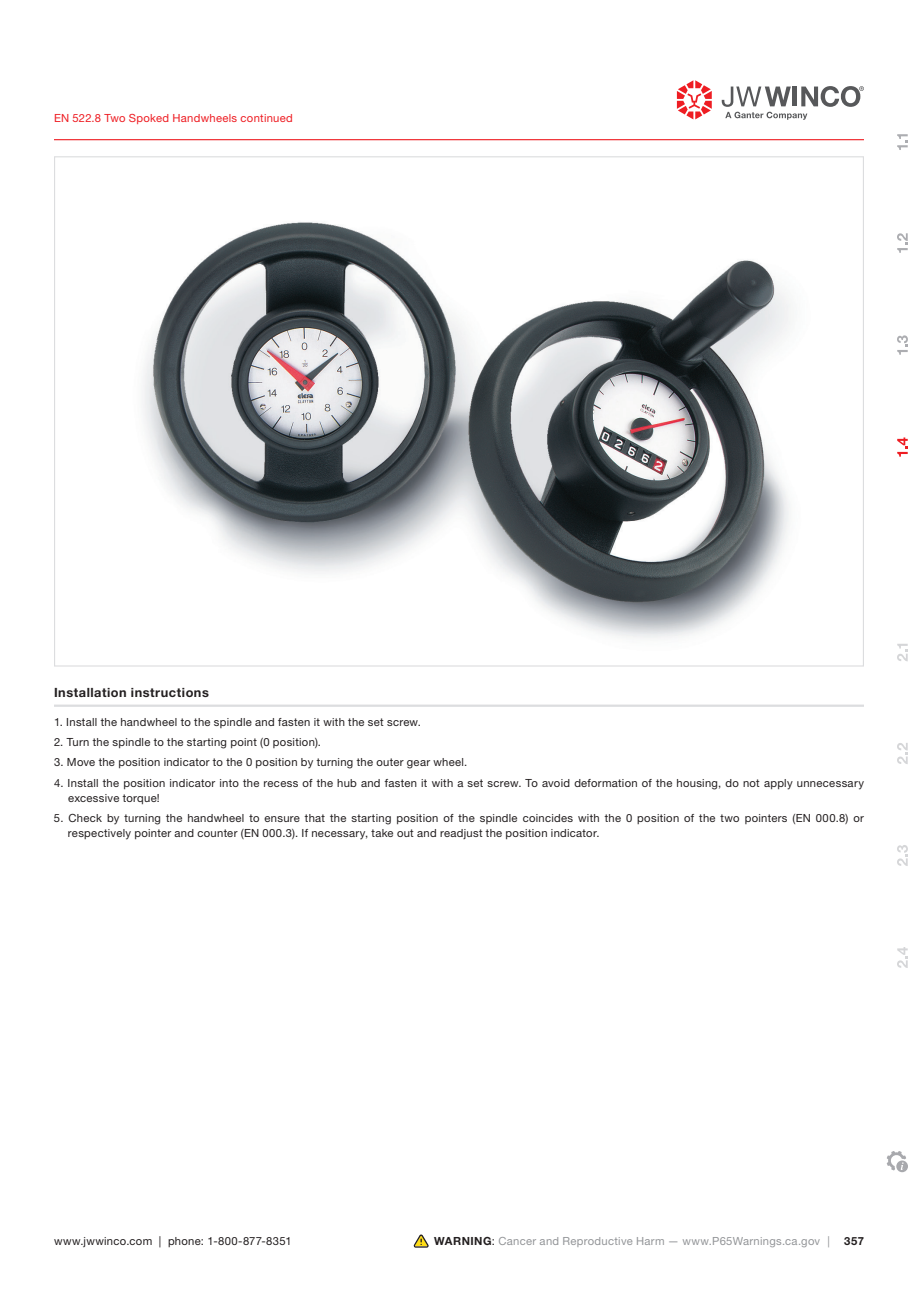
<style>
.page{position:relative;width:918px;height:1303px;background:#fff}
.page>*{position:absolute;margin:0;border:0;box-sizing:border-box;transform-origin:0 0}
.t1{font:700 12.75px "Helvetica Neue LT Pro";letter-spacing:.04em;color:#231f20}
.t2{font:11.25px/15px "Helvetica Neue LTW1 G";letter-spacing:.025em;color:#231f20}
.t3{font:11.25px "Helvetica Neue LT Pro";letter-spacing:.025em;color:#939598}
.t4{font:11.25px "Helvetica Neue LTW1 G";letter-spacing:.025em;color:#ee1d23}
.t5{font:700 11.25px "Helvetica Neue LTW1 G";color:#231f20}
.s1{font-weight:700;color:#231f20}
.s2{color:#231f20}
.s3{font-family:"Helvetica Neue LTW1 G"}
</style>
<div class="page">
<hr style="left:54px;top:139px;width:810px;height:1px;background:#ee1d23">
<svg style="left:677px;top:80px;width:35px;height:39px"></svg>
<svg style="left:722px;top:86px;width:142px;height:34px"></svg>
<svg style="left:897px;top:134px;width:11px;height:16px"></svg>
<svg style="left:897px;top:233px;width:11px;height:20px"></svg>
<svg style="left:897px;top:335px;width:11px;height:20px"></svg>
<svg style="left:897px;top:437px;width:11px;height:20px"></svg>
<svg style="left:897px;top:644px;width:11px;height:18px"></svg>
<svg style="left:897px;top:743px;width:11px;height:21px"></svg>
<svg style="left:897px;top:845px;width:11px;height:21px"></svg>
<svg style="left:897px;top:947px;width:11px;height:21px"></svg>
<svg style="left:886px;top:1151px;width:22px;height:22px"></svg>
<svg style="left:414px;top:1234px;width:15px;height:13px"></svg>
<img style="left:143px;top:222px;width:648px;height:416px">
<hr style="left:54px;top:704px;width:810px;height:3px;background:#dcdddf">
<p class="t4" style="left:54px;top:111px;width:240px">EN 522.8 Two Spoked Handwheels continued</p>
<p class="t1" style="left:54px;top:684px;width:156px">Installation instructions</p>
<p class="t2" style="left:54px;top:714px;width:369px">1. Install the handwheel to the spindle and fasten it with the set screw.</p>
<p class="t2" style="left:54px;top:734px;width:269px">2. Turn the spindle to the starting point (0 position).</p>
<p class="t2" style="left:54px;top:755px;width:415px">3. Move the position indicator to the 0 position by turning the outer gear wheel.</p>
<p class="t2" style="left:68px;top:775px;width:797px;text-indent:-14px">4. Install the position indicator into the recess of the hub and fasten it with a set screw. To avoid deformation of the housing, do not apply unnecessary excessive torque!</p>
<p class="t2" style="left:68px;top:810px;width:797px;text-indent:-14px">5. Check by turning the handwheel to ensure that the starting position of the spindle coincides with the 0 position of the two pointers (EN 000.8) or respectively pointer and counter (EN 000.3). If necessary, take out and readjust the position indicator.</p>
<p class="t2" style="left:54px;top:1233px;width:239px">www.jwwinco.com | phone: 1-800-877-8351</p>
<p class="t3" style="left:434px;top:1234px;width:397px"><span class="s1">WARNING</span><span class="s2">:</span> Cancer and Reproductive Harm — www.P65Warnings.ca.gov <span class="s3">|</span></p>
<p class="t5" style="left:844px;top:1234px;width:21px">357</p>
</div>
